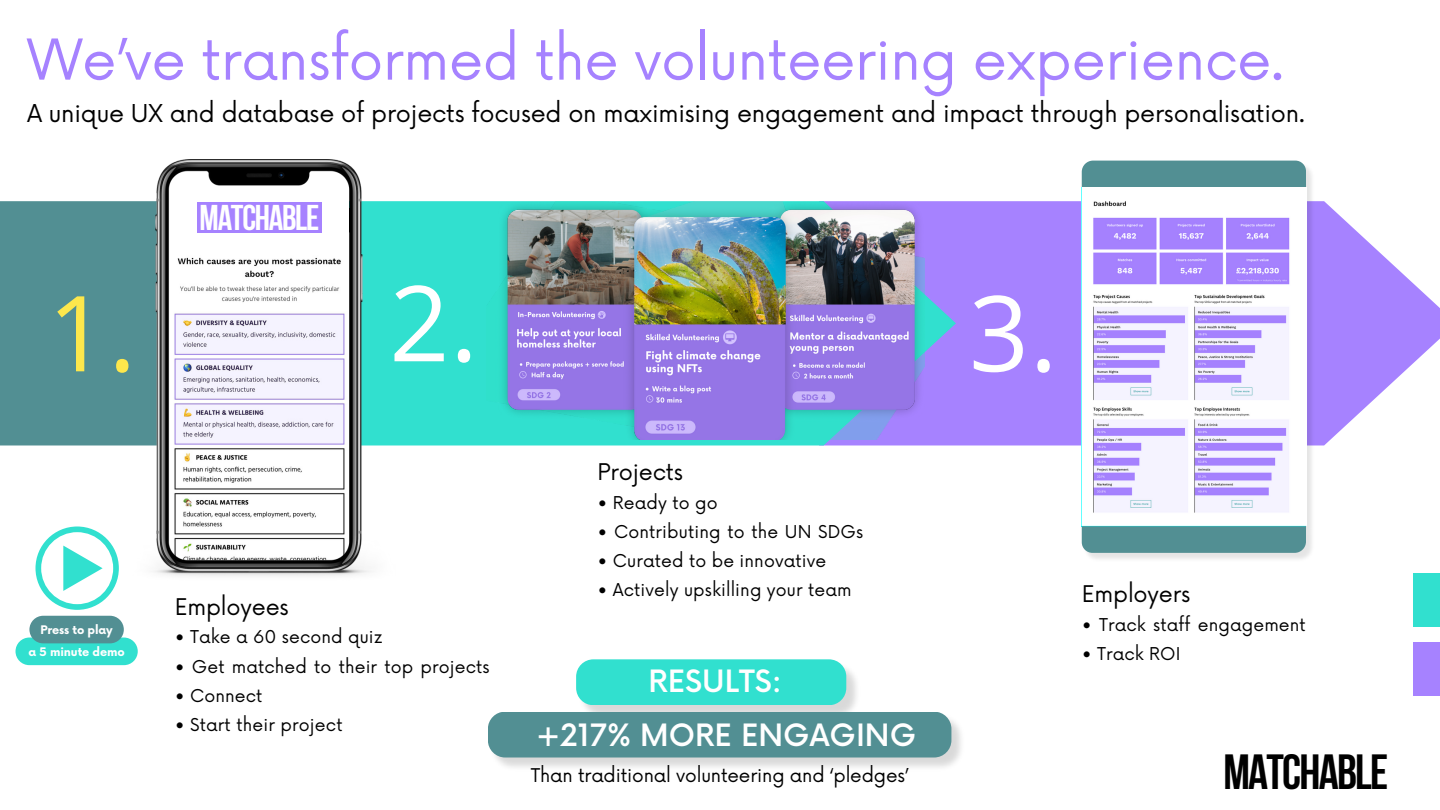
<style>
.page{position:relative;width:1440px;height:810px;background:#fff}
.page>*{position:absolute;margin:0;border:0;box-sizing:border-box;transform-origin:0 0}
.t1{font:105px "Open Sans";color:#fff}
.t2{font:105px "Open Sans";color:#fde74c}
.t3{font:54.9px "Now";letter-spacing:-.01em;color:#a682ff}
.t4{font:700 49.2px "Bebas Neue";letter-spacing:-.035em;color:#000}
.t5{font:700 35.7px "Bebas Neue";letter-spacing:-.035em;color:#fff}
.t6{font:500 30px "Now";color:#fff}
.t7{font:24px "Now";letter-spacing:-.01em;color:#000}
.t8{font:22.42px "Now";letter-spacing:-.01em;color:#000}
.t9{font:18.45px "Now";letter-spacing:-.01em;color:#000}
.t10{font:17.25px "Now";letter-spacing:.005em;color:#000}
.t11{font:700 11.55px "Now";letter-spacing:-.01em;color:#fff}
</style>
<div class="page">
<div style="left:0;top:201px;width:117px;height:244px;background:#528f93"></div>
<svg style="left:956px;top:201px;width:484px;height:244px;fill:#a682ff"></svg>
<svg style="left:399px;top:201px;width:557px;height:244px;background:#4ccada"></svg>
<img style="left:1088px;top:167px;width:227px;height:392px">
<img style="left:1082px;top:187px;width:224px;height:339px">
<div style="left:1082px;top:161px;width:224px;height:26px;background:#528f93"></div>
<svg style="left:1082px;top:526px;width:224px;height:27px;background:#539195"></svg>
<img style="left:117px;top:160px;width:282px;height:416px">
<div style="left:197px;top:202px;width:125px;height:31px;background:#a682ff"></div>
<img style="left:487px;top:201px;width:437px;height:239px">
<div style="left:1413px;top:573px;width:27px;height:54px;background:#31e0cf"></div>
<div style="left:1413px;top:642px;width:27px;height:54px;background:#a682ff"></div>
<img style="left:578px;top:662px;width:279px;height:50px">
<div style="left:576px;top:659px;width:270px;height:46px;background:#31e0cf;border-radius:17px"></div>
<img style="left:490px;top:715px;width:471px;height:53px">
<svg style="left:36px;top:526px;width:83px;height:84px"></svg>
<div style="left:16px;top:638px;width:122px;height:27px;background:#31e0cf;border-radius:14px"></div>
<div style="left:29px;top:616px;width:95px;height:27px;background:#528f93;border-radius:14px"></div>
<div style="left:488px;top:712px;width:463px;height:46px;background:#528f93;border-radius:17px"></div>
<p class="t3" style="left:27px;top:29px;width:1259px">We’ve transformed the volunteering experience.</p>
<p class="t7" style="left:27px;top:100px;width:1279px">A unique UX and database of projects focused on maximising engagement and impact through personalisation.</p>
<p class="t5" style="left:200px;top:203px;width:121px">MATCHABLE</p>
<p class="t2" style="left:48px;top:259px;width:90px">1.</p>
<p class="t1" style="left:389px;top:249px;width:90px">2.</p>
<p class="t1" style="left:969px;top:259px;width:90px">3.</p>
<p class="t11" style="left:40px;top:623px;width:74px">Press to play</p>
<p class="t11" style="left:28px;top:646px;width:98px">a 5 minute demo</p>
<p class="t8" style="left:175px;top:594px;width:116px">Employees</p>
<p class="t10" style="left:175px;top:627px;width:210px">• Take a 60 second quiz</p>
<p class="t10" style="left:175px;top:657px;width:316px">• Get matched to their top projects</p>
<p class="t10" style="left:175px;top:686px;width:89px">• Connect</p>
<p class="t10" style="left:175px;top:715px;width:169px">• Start their project</p>
<p class="t8" style="left:597px;top:460px;width:87px">Projects</p>
<p class="t10" style="left:597px;top:493px;width:122px">• Ready to go</p>
<p class="t10" style="left:597px;top:522px;width:267px">• Contributing to the UN SDGs</p>
<p class="t10" style="left:597px;top:551px;width:230px">• Curated to be innovative</p>
<p class="t10" style="left:597px;top:580px;width:256px">• Actively upskilling your team</p>
<p class="t6" style="left:648px;top:665px;width:135px">RESULTS:</p>
<p class="t6" style="left:536px;top:719px;width:382px">+217% MORE ENGAGING</p>
<p class="t9" style="left:531px;top:765px;width:379px">Than traditional volunteering and ‘pledges’</p>
<p class="t8" style="left:1082px;top:582px;width:110px">Employers</p>
<p class="t10" style="left:1082px;top:615px;width:226px">• Track staff engagement</p>
<p class="t10" style="left:1082px;top:644px;width:100px">• Track ROI</p>
<p class="t4" style="left:1223px;top:752px;width:166px">MATCHABLE</p>
</div>
